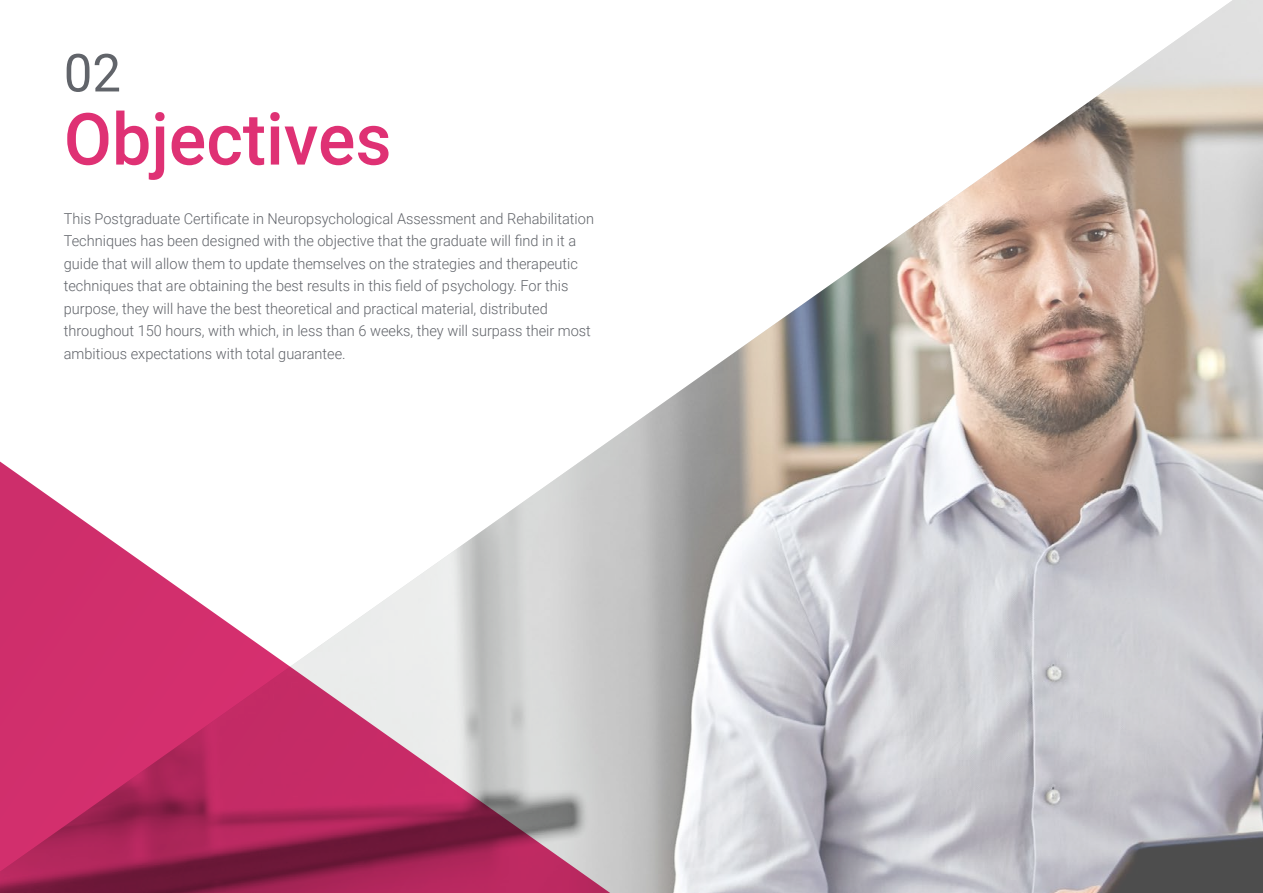
<style>
.page{position:relative;width:1263px;height:893px;background:#fff}
.page>*{position:absolute;margin:0;border:0;box-sizing:border-box;transform-origin:0 0}
.t1{font:500 72px "Roboto";color:#df3174}
.t2{font:52.5px "Roboto";color:#61646a}
.t3{font:300 15px/22.5px "Roboto";color:#61646a}
</style>
<div class="page">
<img style="left:602px;top:0;width:661px;height:893px">
<svg style="left:0;top:446px;width:640px;height:447px"></svg>
<h2 class="t2" style="left:64px;top:36px;width:59px">02</h2>
<h1 class="t1" style="left:64px;top:89px;width:329px">Objectives</h1>
<p class="t3" style="left:64px;top:207px;width:532px">This Postgraduate Certificate in Neuropsychological Assessment and Rehabilitation Techniques has been designed with the objective that the graduate will find in it a guide that will allow them to update themselves on the strategies and therapeutic techniques that are obtaining the best results in this field of psychology. For this purpose, they will have the best theoretical and practical material, distributed throughout 150 hours, with which, in less than 6 weeks, they will surpass their most ambitious expectations with total guarantee.</p>
</div>
